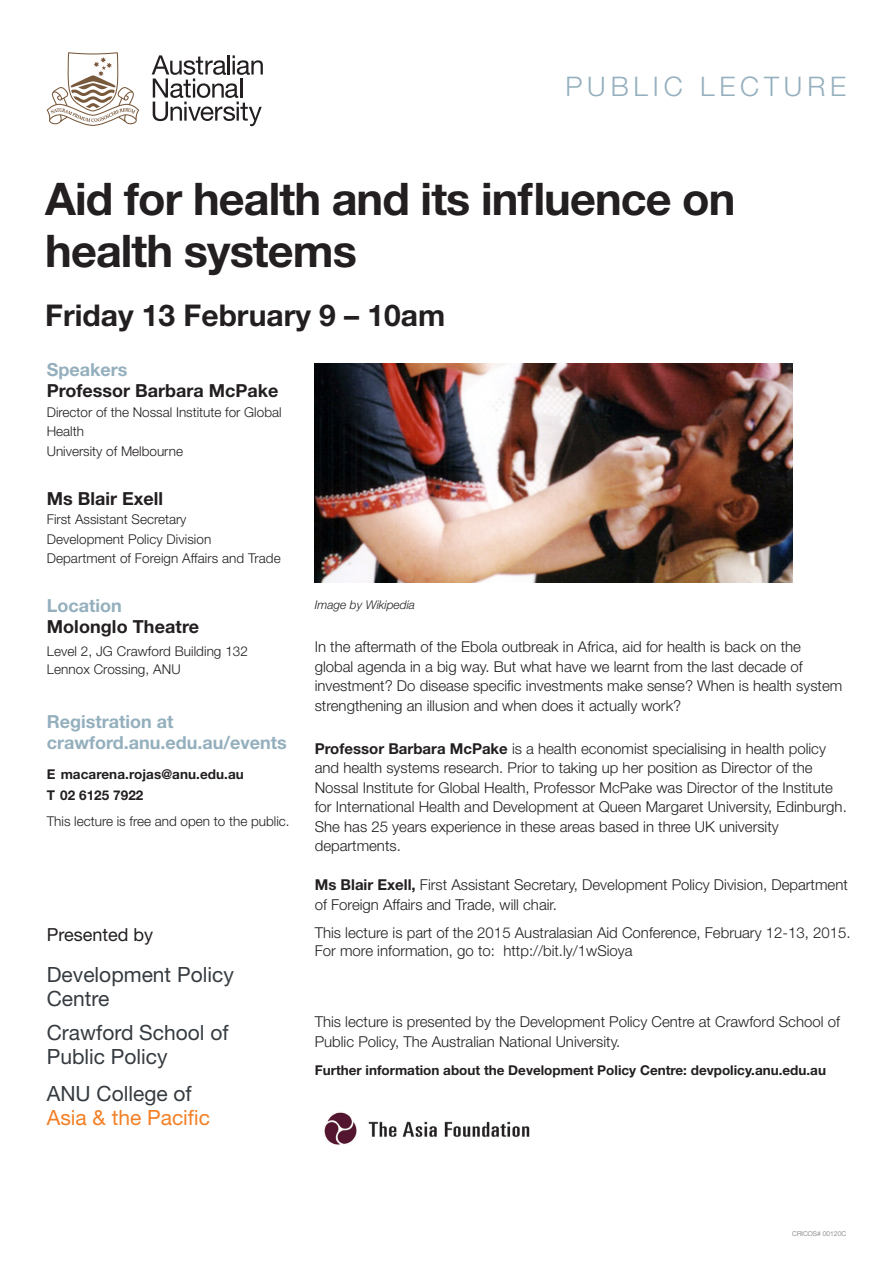
<style>
.page{position:relative;width:893px;height:1263px;background:#fff}
.page>*{position:absolute;margin:0;border:0;box-sizing:border-box;transform-origin:0 0}
.heading_top{font:700 45px/52.5px "Helvetica Neue LT Std";letter-spacing:-.02em;color:#231f20}
.heading_top-2{font:700 30px "Helvetica Neue LT Std";color:#231f20}
.t1{font:300 27px "Helvetica Neue LT Std";letter-spacing:.18em;color:#94afbd}
.Wayfinder{font:21px/24px "Helvetica Neue LT Std";color:#353b40}
.Wayfinder-2{font:21px/24px "Helvetica Neue LT Std";color:#f48026}
.left_column_headin{font:700 18px/21px "Helvetica Neue LT Std";color:#231f20}
.left_column_small{font:700 18px/21px "Helvetica Neue LT Std";color:#94afbd}
.left_column_bold_b{font:700 18px "Helvetica Neue LT Std";letter-spacing:.005em;color:#231f20}
.Presented_by{font:18px "Helvetica Neue LT Std";color:#231f20}
.left_column_bold_b-2{font:700 18px "Helvetica Neue LT Std";color:#94afbd}
.body{font:300 15px/19.5px "Helvetica Neue LT Std";color:#231f20}
.body_10_5_13{font:300 15px/18px "Helvetica Neue LT Std";color:#231f20}
.left_column_headin-2{font:300 13.5px/19.5px "Helvetica Neue LT Std";color:#231f20}
.left_column_small-2{font:300 13.5px/18px "Helvetica Neue LT Std";letter-spacing:.005em;color:#231f20}
.body_10_5_13-2{font:700 13.5px "Helvetica Neue LT Std";color:#231f20}
.left_column_bold_b-3{font:700 13.5px "Helvetica Neue LT Std";letter-spacing:.005em;color:#231f20}
.body_10_5_13-3{font:italic 300 12px "Helvetica Neue LT Std";color:#231f20}
.Job_number{font:300 6.75px "Helvetica Neue LT Std";color:#6c6d70}
.s1{color:#94afbd}
.s2{color:#353b40}
.s3{font-weight:700}
</style>
<div class="page">
<svg style="left:152px;top:55px;width:111px;height:71px"></svg>
<svg style="left:47px;top:52px;width:92px;height:74px"></svg>
<img style="left:324px;top:1112px;width:206px;height:33px">
<img style="left:315px;top:363px;width:477px;height:219px">
<h3 class="t1" style="left:565px;top:70px;width:282px">PUBLIC LECTURE</h3>
<p class="heading_top" style="left:45px;top:172px;width:692px">Aid for health and its influence on health systems</p>
<p class="heading_top-2" style="left:45px;top:297px;width:402px">Friday 13 February 9 – 10am</p>
<p class="left_column_headin" style="left:47px;top:359px;width:233px"><span class="s1">Speakers<br></span>Professor Barbara McPake</p>
<p class="left_column_headin-2" style="left:47px;top:402px;width:236px">Director of the Nossal Institute for Global<br>Health<br>University of Melbourne</p>
<p class="left_column_headin" style="left:47px;top:487px;width:118px">Ms Blair Exell</p>
<p class="left_column_headin-2" style="left:47px;top:509px;width:235px">First Assistant Secretary<br>Development Policy Division<br>Department of Foreign Affairs and Trade</p>
<p class="left_column_bold_b-2" style="left:47px;top:594px;width:76px">Location</p>
<p class="left_column_bold_b" style="left:47px;top:615px;width:154px">Molonglo Theatre</p>
<p class="left_column_small-2" style="left:47px;top:641px;width:203px">Level 2, JG Crawford Building 132<br>Lennox Crossing, ANU</p>
<p class="left_column_small" style="left:47px;top:711px;width:242px">Registration at crawford.anu.edu.au/events</p>
<p class="left_column_bold_b-3" style="left:47px;top:765px;width:199px">E macarena.rojas@anu.edu.au</p>
<p class="left_column_bold_b-3" style="left:47px;top:786px;width:98px">T 02 6125 7922</p>
<p class="left_column_small-2" style="left:47px;top:812px;width:244px">This lecture is free and open to the public.</p>
<p class="Presented_by" style="left:47px;top:923px;width:108px">Presented by</p>
<p class="Wayfinder" style="left:47px;top:962px;width:189px">Development Policy<br>Centre</p>
<p class="Wayfinder" style="left:47px;top:1020px;width:183px">Crawford School of<br>Public Policy</p>
<p class="Wayfinder-2" style="left:47px;top:1081px;width:165px"><span class="s2">ANU College of<br></span>Asia &amp; the Pacific</p>
<p class="body_10_5_13-3" style="left:315px;top:597px;width:102px">Image by Wikipedia</p>
<p class="body" style="left:315px;top:637px;width:529px">In the aftermath of the Ebola outbreak in Africa, aid for health is back on the global agenda in a big way. But what have we learnt from the last decade of investment? Do disease specific investments make sense? When is health system strengthening an illusion and when does it actually work?</p>
<p class="body" style="left:315px;top:738px;width:534px"><span class="s3">Professor Barbara McPake</span> is a health economist specialising in health policy and health systems research. Prior to taking up her position as Director of the Nossal Institute for Global Health, Professor McPake was Director of the Institute for International Health and Development at Queen Margaret University, Edinburgh.<br>She has 25 years experience in these areas based in three UK university departments.</p>
<p class="body" style="left:315px;top:875px;width:535px"><span class="s3">Ms Blair Exell,</span> First Assistant Secretary, Development Policy Division, Department of Foreign Affairs and Trade, will chair.</p>
<p class="body_10_5_13" style="left:315px;top:923px;width:537px">This lecture is part of the 2015 Australasian Aid Conference, February 12-13, 2015.<br>For more information, go to: http://bit.ly/1wSioya</p>
<p class="body" style="left:315px;top:1012px;width:527px">This lecture is presented by the Development Policy Centre at Crawford School of<br>Public Policy, The Australian National University.</p>
<p class="body_10_5_13-2" style="left:315px;top:1061px;width:513px">Further information about the Development Policy Centre: devpolicy.anu.edu.au</p>
<p class="Job_number" style="left:792px;top:1230px;width:55px">CRICOS# 00120C</p>
</div>
